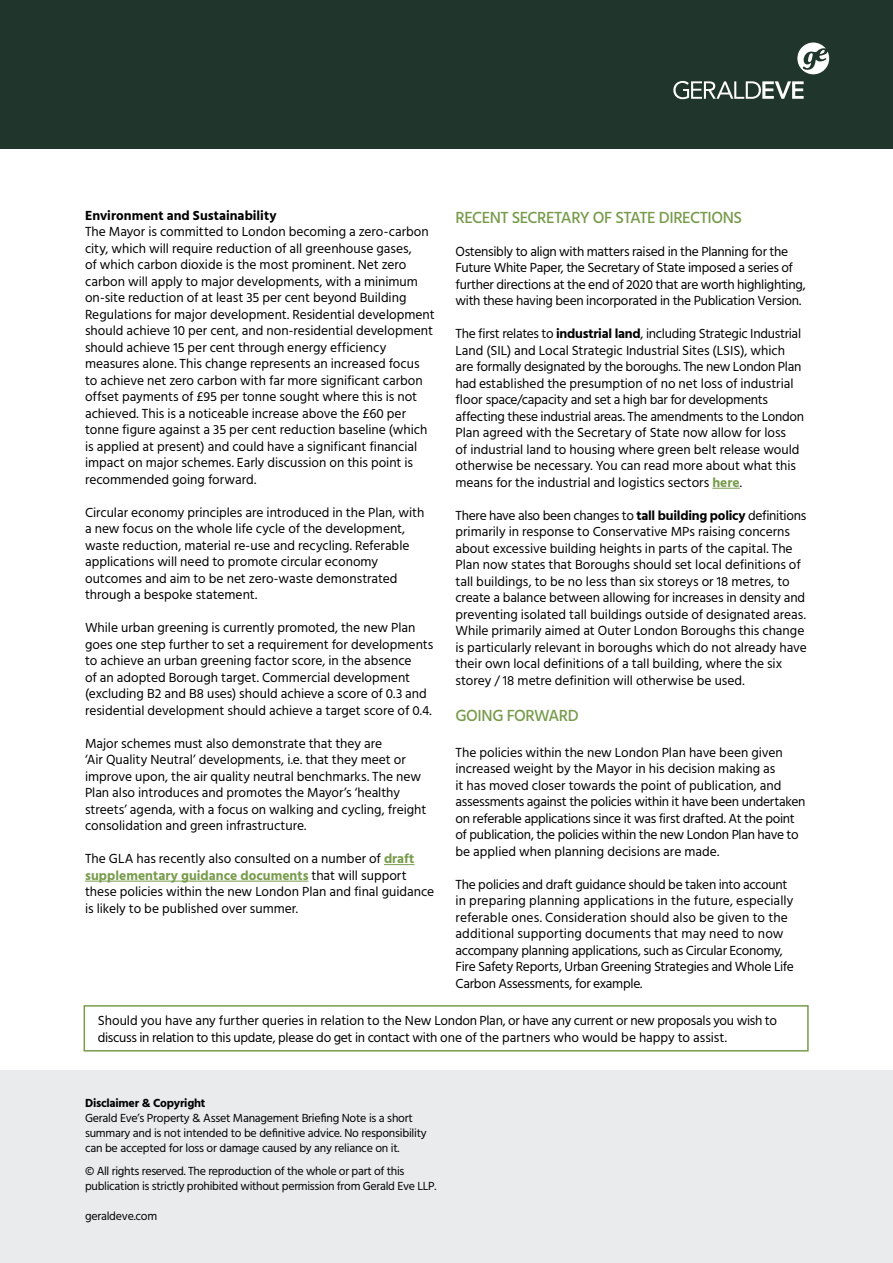
<style>
.page{position:relative;width:893px;height:1263px;background:#fff}
.page>*{position:absolute;margin:0;border:0;box-sizing:border-box;transform-origin:0 0}
.t1{font:500 16.5px "Hind";letter-spacing:-.03em;color:#779b4b}
.t2{font:13.5px/16.5px "Hind";letter-spacing:-.005em;color:#000}
.t3{font:700 13.5px "Hind";color:#000}
.t4{font:12px/15px "Hind";letter-spacing:-.02em;color:#000}
.t5{font:700 12px "Hind";letter-spacing:-.02em;color:#000}
.s1{font-weight:700;color:#779b4b}
.s2{font-weight:700}
</style>
<div class="page">
<div style="left:0;top:0;width:893px;height:149px;background:#20362c"></div>
<svg style="left:797px;top:43px;width:32px;height:31px"></svg>
<svg style="left:673px;top:81px;width:131px;height:18px"></svg>
<div style="left:0;top:1071px;width:893px;height:192px;background:#e9ebec"></div>
<hr style="left:384px;top:864px;width:30px;height:1px;background:#779b4b">
<hr style="left:85px;top:881px;width:223px;height:1px;background:#779b4b">
<svg style="left:712px;top:488px;width:28px;height:1px"></svg>
<div style="left:84px;top:1005px;width:725px;height:46px;border:2px solid #779b4b"></div>
<p class="t3" style="left:85px;top:207px;width:193px">Environment and Sustainability</p>
<p class="t2" style="left:85px;top:224px;width:351px">The Mayor is committed to London becoming a zero-carbon city, which will require reduction of all greenhouse gases,<br>of which carbon dioxide is the most prominent. Net zero carbon will apply to major developments, with a minimum on-site reduction of at least 35 per cent beyond Building Regulations for major development. Residential development should achieve 10 per cent, and non-residential development should achieve 15 per cent through energy efficiency measures alone. This change represents an increased focus to achieve net zero carbon with far more significant carbon offset payments of £95 per tonne sought where this is not achieved. This is a noticeable increase above the £60 per tonne figure against a 35 per cent reduction baseline (which is applied at present) and could have a significant financial impact on major schemes. Early discussion on this point is recommended going forward.</p>
<p class="t2" style="left:85px;top:505px;width:341px">Circular economy principles are introduced in the Plan, with a new focus on the whole life cycle of the development, waste reduction, material re-use and recycling. Referable applications will need to promote circular economy outcomes and aim to be net zero-waste demonstrated through a bespoke statement.</p>
<p class="t2" style="left:85px;top:620px;width:350px">While urban greening is currently promoted, the new Plan goes one step further to set a requirement for developments to achieve an urban greening factor score, in the absence<br>of an adopted Borough target. Commercial development (excluding B2 and B8 uses) should achieve a score of 0.3 and residential development should achieve a target score of 0.4.</p>
<p class="t2" style="left:85px;top:736px;width:343px">Major schemes must also demonstrate that they are<br>‘Air Quality Neutral’ developments, i.e. that they meet or improve upon, the air quality neutral benchmarks. The new Plan also introduces and promotes the Mayor’s ‘healthy streets’ agenda, with a focus on walking and cycling, freight consolidation and green infrastructure.</p>
<p class="t2" style="left:85px;top:851px;width:351px">The GLA has recently also consulted on a number of <span class="s1">draft supplementary guidance documents</span> that will support these policies within the new London Plan and final guidance is likely to be published over summer.</p>
<p class="t1" style="left:455px;top:206px;width:288px">RECENT SECRETARY OF STATE DIRECTIONS</p>
<p class="t2" style="left:455px;top:244px;width:352px">Ostensibly to align with matters raised in the Planning for the Future White Paper, the Secretary of State imposed a series of further directions at the end of 2020 that are worth highlighting, with these having been incorporated in the Publication Version.</p>
<p class="t2" style="left:455px;top:326px;width:350px">The first relates to <span class="s2">industrial land</span>, including Strategic Industrial Land (SIL) and Local Strategic Industrial Sites (LSIS), which are formally designated by the boroughs. The new London Plan had established the presumption of no net loss of industrial floor space/capacity and set a high bar for developments affecting these industrial areas. The amendments to the London Plan agreed with the Secretary of State now allow for loss<br>of industrial land to housing where green belt release would otherwise be necessary. You can read more about what this means for the industrial and logistics sectors <span class="s1">here</span>.</p>
<p class="t2" style="left:455px;top:508px;width:353px">There have also been changes to <span class="s2">tall building policy</span> definitions primarily in response to Conservative MPs raising concerns about excessive building heights in parts of the capital. The Plan now states that Boroughs should set local definitions of tall buildings, to be no less than six storeys or 18 metres, to create a balance between allowing for increases in density and preventing isolated tall buildings outside of designated areas.<br>While primarily aimed at Outer London Boroughs this change is particularly relevant in boroughs which do not already have their own local definitions of a tall building, where the six storey / 18 metre definition will otherwise be used.</p>
<p class="t1" style="left:455px;top:704px;width:125px">GOING FORWARD</p>
<p class="t2" style="left:455px;top:745px;width:351px">The policies within the new London Plan have been given increased weight by the Mayor in his decision making as<br>it has moved closer towards the point of publication, and assessments against the policies within it have been undertaken on referable applications since it was first drafted. At the point of publication, the policies within the new London Plan have to be applied when planning decisions are made.</p>
<p class="t2" style="left:455px;top:877px;width:340px">The policies and draft guidance should be taken into account in preparing planning applications in the future, especially referable ones. Consideration should also be given to the additional supporting documents that may need to now accompany planning applications, such as Circular Economy, Fire Safety Reports, Urban Greening Strategies and Whole Life Carbon Assessments, for example.</p>
<p class="t2" style="left:98px;top:1013px;width:681px">Should you have any further queries in relation to the New London Plan, or have any current or new proposals you wish to discuss in relation to this update, please do get in contact with one of the partners who would be happy to assist.</p>
<p class="t5" style="left:85px;top:1096px;width:122px">Disclaimer &amp; Copyright</p>
<p class="t4" style="left:85px;top:1111px;width:343px">Gerald Eve’s Property &amp; Asset Management Briefing Note is a short summary and is not intended to be definitive advice. No responsibility can be accepted for loss or damage caused by any reliance on it.</p>
<p class="t4" style="left:85px;top:1164px;width:353px">© All rights reserved. The reproduction of the whole or part of this publication is strictly prohibited without permission from Gerald Eve LLP.</p>
<p class="t4" style="left:85px;top:1209px;width:74px">geraldeve.com</p>
</div>
